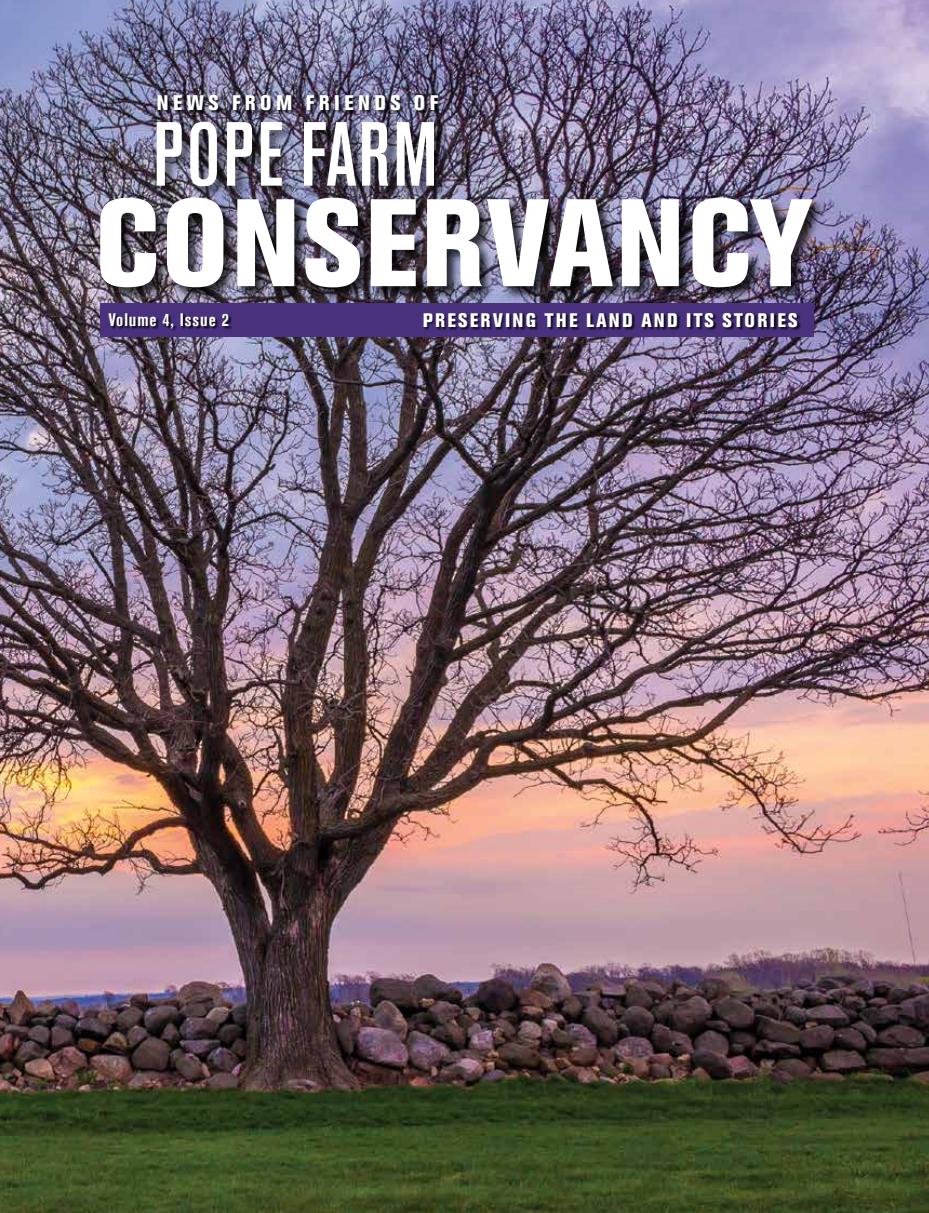
<style>
.page{position:relative;width:929px;height:1213px;background:#fff}
.page>*{position:absolute;margin:0;border:0;box-sizing:border-box;transform-origin:0 0}
.t1{font:800 condensed 123px "Akzidenz Grotesk Std";letter-spacing:.02em;color:#fff}
.t2{font:500 condensed 90px "Akzidenz Grotesk Std";letter-spacing:.03em;color:#fff}
.t3{font:800 condensed 21px "Akzidenz Grotesk Std";letter-spacing:.215em;color:#fff}
.t4{font:800 condensed 19.5px "Akzidenz Grotesk Std";letter-spacing:.115em;color:#fff}
.t5{font:700 condensed 18px "Akzidenz Grotesk Std";letter-spacing:.05em;color:#fff}
</style>
<div class="page">
<img style="left:0;top:0;width:929px;height:1212px">
<div style="left:99px;top:197px;width:727px;height:105px;background:#000;opacity:.75"></div>
<div style="left:156px;top:120px;width:292px;height:80px;background:#000;opacity:.55"></div>
<div style="left:158px;top:95px;width:284px;height:19px;background:#000;opacity:.75"></div>
<div style="left:100px;top:304px;width:713px;height:33px;background:#4a317e"></div>
<div style="left:109px;top:313px;width:124px;height:18px;background:#000;opacity:.85"></div>
<div style="left:423px;top:313px;width:378px;height:17px;background:#000;opacity:.75"></div>
<p class="t3" style="left:157px;top:90px;width:270px">NEWS FRO M FR IEN DS OF</p>
<h2 class="t2" style="left:153px;top:104px;width:286px">POPE FARM</h2>
<h1 class="t1" style="left:95px;top:172px;width:719px">CONSERVANCY</h1>
<p class="t5" style="left:109px;top:309px;width:122px">Volume 4, Issue 2</p>
<p class="t4" style="left:423px;top:309px;width:36px">PRESERVI</p>
<p class="t4" style="left:512px;top:309px;width:286px">NG THE LAND AND ITS STORIES</p>
</div>
